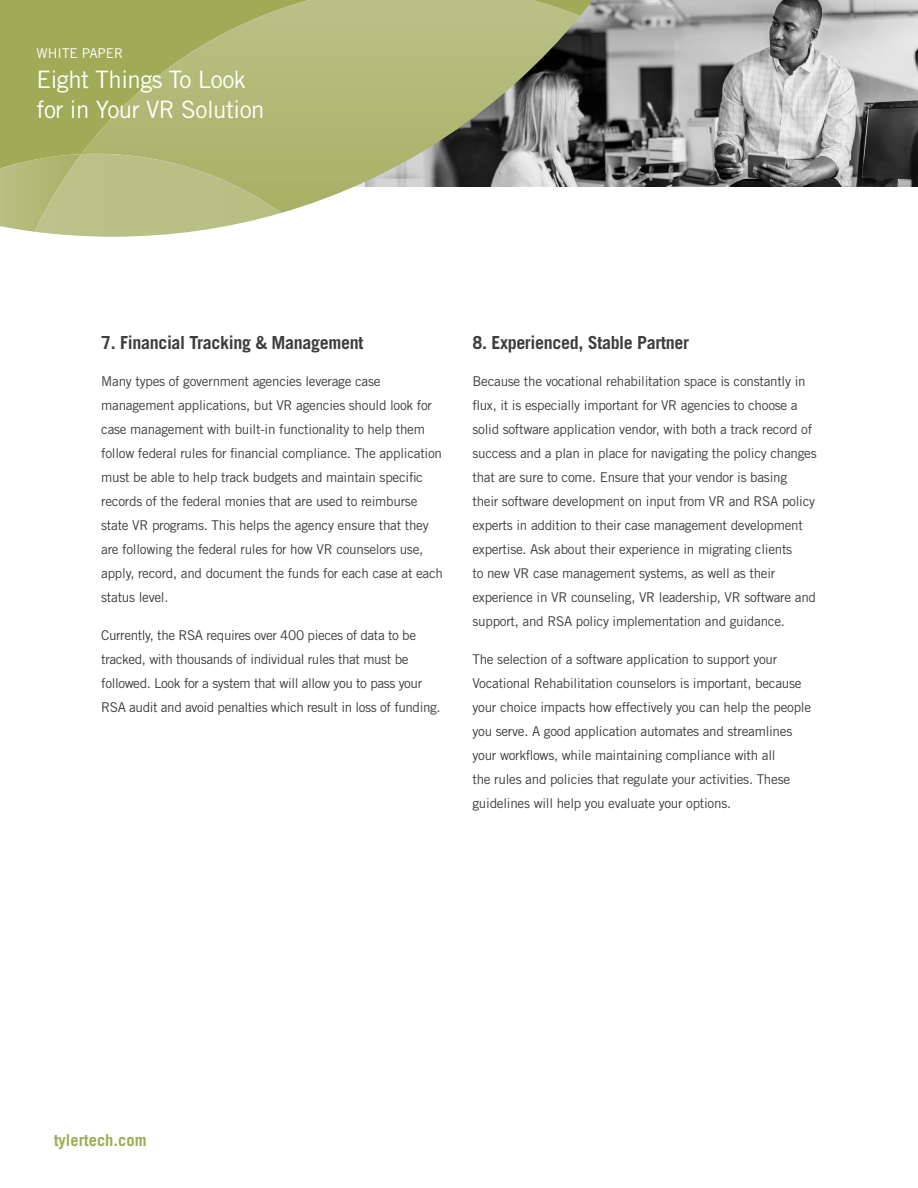
<style>
.page{position:relative;width:918px;height:1188px;background:#fff}
.page>*{position:absolute;margin:0;border:0;box-sizing:border-box;transform-origin:0 0}
.t1{font:24px/30px "Trade Gothic LT Std";letter-spacing:-.02em;color:#fff}
.t2{font:700 18px "Trade Gothic LT Std";letter-spacing:-.02em;color:#3e3e3f}
.t3{font:700 16.5px "Trade Gothic LT Std";color:#a0ab57}
.Body_Copy{font:13.5px/24px "Trade Gothic LT Std";letter-spacing:-.02em;color:#3e3e3f}
.t4{font:13.5px "Trade Gothic LT Std";color:#fff}
</style>
<div class="page">
<img style="left:580px;top:0;width:338px;height:187px">
<svg style="left:0;top:0;width:609px;height:173px;fill:#a0ab57"></svg>
<svg style="left:81px;top:0;width:499px;height:213px"></svg>
<svg style="left:0;top:153px;width:281px;height:84px"></svg>
<p class="t4" style="left:37px;top:45px;width:88px">WHITE PAPER</p>
<h1 class="t1" style="left:37px;top:64px;width:230px">Eight Things To Look for in Your VR Solution</h1>
<h2 class="t2" style="left:101px;top:332px;width:264px">7. Financial Tracking &amp; Management</h2>
<p class="Body_Copy" style="left:101px;top:370px;width:343px">Many types of government agencies leverage case management applications, but VR agencies should look for case management with built-in functionality to help them follow federal rules for financial compliance. The application must be able to help track budgets and maintain specific records of the federal monies that are used to reimburse state VR programs. This helps the agency ensure that they are following the federal rules for how VR counselors use, apply, record, and document the funds for each case at each status level.</p>
<p class="Body_Copy" style="left:101px;top:623px;width:341px">Currently, the RSA requires over 400 pieces of data to be tracked, with thousands of individual rules that must be followed. Look for a system that will allow you to pass your RSA audit and avoid penalties which result in loss of funding.</p>
<h2 class="t2" style="left:472px;top:332px;width:218px">8. Experienced, Stable Partner</h2>
<p class="Body_Copy" style="left:472px;top:370px;width:346px">Because the vocational rehabilitation space is constantly in flux, it is especially important for VR agencies to choose a solid software application vendor, with both a track record of success and a plan in place for navigating the policy changes that are sure to come. Ensure that your vendor is basing<br>their software development on input from VR and RSA policy experts in addition to their case management development expertise. Ask about their experience in migrating clients<br>to new VR case management systems, as well as their experience in VR counseling, VR leadership, VR software and support, and RSA policy implementation and guidance.</p>
<p class="Body_Copy" style="left:472px;top:647px;width:340px">The selection of a software application to support your Vocational Rehabilitation counselors is important, because your choice impacts how effectively you can help the people you serve. A good application automates and streamlines your workflows, while maintaining compliance with all<br>the rules and policies that regulate your activities. These guidelines will help you evaluate your options.</p>
<p class="t3" style="left:54px;top:1130px;width:94px">tylertech.com</p>
</div>
